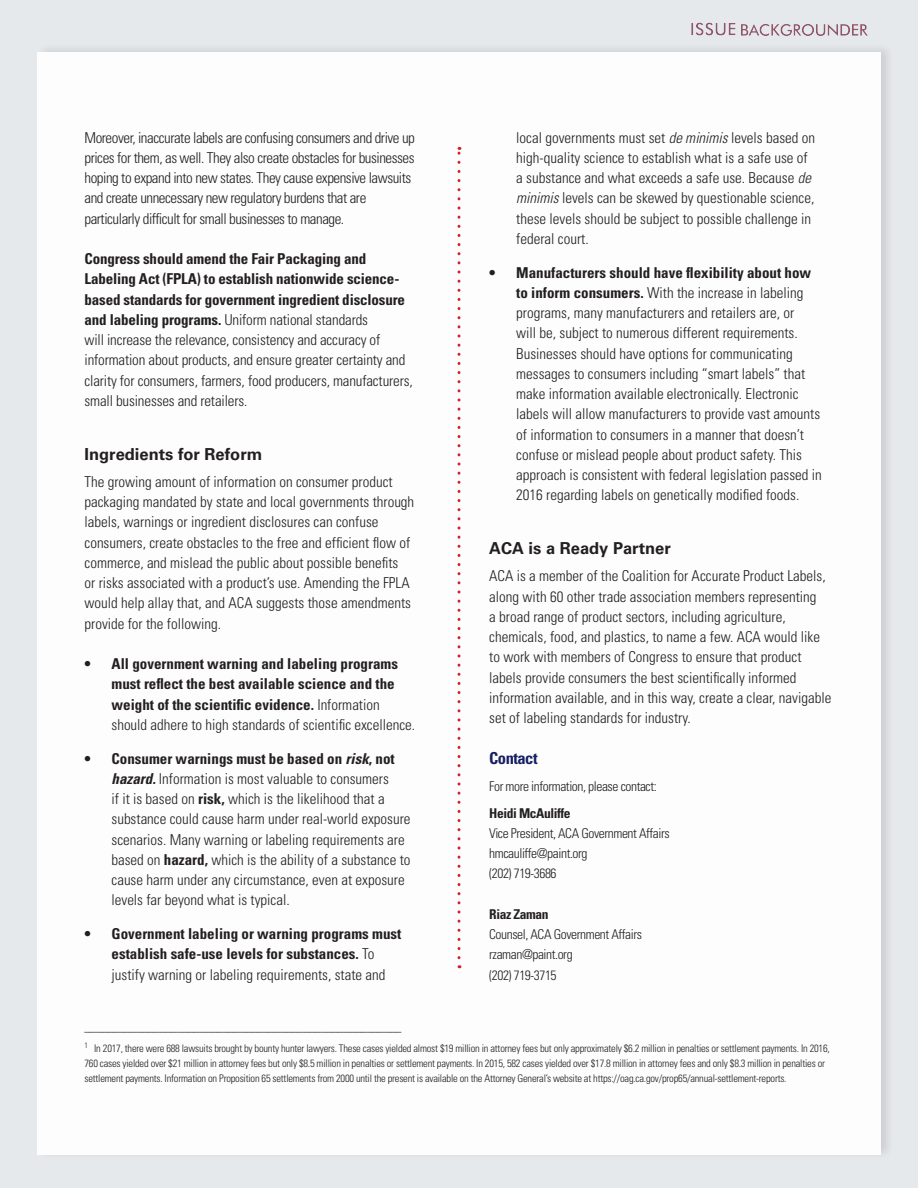
<style>
.page{position:relative;width:918px;height:1188px;background:#e6e9ec}
.page>*{position:absolute;margin:0;border:0;box-sizing:border-box;transform-origin:0 0}
.t1{font:700 16.5px "Univers";color:#231f20}
.body_text{font:700 condensed 16.5px "Univers";letter-spacing:-.03em;color:#162062}
.body_text-2{font:300 condensed 15px/20.2px "Univers";color:#231f20}
.t2{font:700 condensed 15px/20.2px "Univers";color:#231f20}
.body_text-3{font:300 condensed 15px/20.2px "Univers";letter-spacing:-.03em;color:#231f20}
.body_text-4{font:300 condensed 13.5px "Univers";letter-spacing:-.03em;color:#231f20}
.body_text-5{font:700 condensed 13.5px "Univers";letter-spacing:-.03em;color:#231f20}
.body_text-6{font:300 condensed 12px "Univers";color:#231f20}
.body_text-7{font:300 condensed 10.5px/15px "Univers";letter-spacing:-.02em;color:#231f20}
.s1{font-weight:700}
.s2{font-weight:300}
.s3{font-weight:700;font-style:italic}
.s4{font-style:italic}
</style>
<div class="page">
<svg style="left:691px;top:23px;width:177px;height:13px"></svg>
<div style="left:35px;top:42px;width:860px;height:1119px;background:#231f20;opacity:.14"></div>
<div style="left:37px;top:53px;width:844px;height:1102px;background:#fff"></div>
<svg style="left:458px;top:147px;width:2px;height:811px"></svg>
<p class="body_text-3" style="left:85px;top:127px;width:332px">Moreover, inaccurate labels are confusing consumers and drive up prices for them, as well. They also create obstacles for businesses hoping to expand into new states. They cause expensive lawsuits and create unnecessary new regulatory burdens that are particularly difficult for small businesses to manage.</p>
<p class="body_text-2" style="left:85px;top:249px;width:330px"><span class="s1">Congress should amend the Fair Packaging and Labeling Act (FPLA) to establish nationwide science&shy;based standards for government ingredient disclosure and labeling programs.</span> Uniform national standards<br>will increase the relevance, consistency and accuracy of information about products, and ensure greater certainty and clarity for consumers, farmers, food producers, manufacturers, small businesses and retailers.</p>
<p class="t1" style="left:85px;top:444px;width:179px">Ingredients for Reform</p>
<p class="body_text-2" style="left:85px;top:471px;width:331px">The growing amount of information on consumer product packaging mandated by state and local governments through labels, warnings or ingredient disclosures can confuse consumers, create obstacles to the free and efficient flow of commerce, and mislead the public about possible benefits<br>or risks associated with a product’s use. Amending the FPLA would help allay that, and ACA suggests those amendments provide for the following.</p>
<p class="t2" style="left:112px;top:654px;width:305px;text-indent:-27px">• All government warning and labeling programs must reflect the best available science and the weight of the scientific evidence. <span class="s2">Information should adhere to high standards of scientific excellence.</span></p>
<p class="body_text-2" style="left:112px;top:748px;width:301px;text-indent:-27px"><span class="s1">• Consumer warnings must be based on</span> <span class="s3">risk</span><span class="s1">, not </span><span class="s3">hazard.</span> Information is most valuable to consumers<br>if it is based on <span class="s1">risk,</span> which is the likelihood that a substance could cause harm under real-world exposure scenarios. Many warning or labeling requirements are based on <span class="s1">hazard,</span> which is the ability of a substance to cause harm under any circumstance, even at exposure levels far beyond what is typical.</p>
<p class="t2" style="left:112px;top:924px;width:291px;text-indent:-27px">• Government labeling or warning programs must establish safe-use levels for substances. <span class="s2">To justify warning or labeling requirements, state and</span></p>
<p class="body_text-2" style="left:516px;top:127px;width:301px">local governments must set <span class="s4">de minimis</span> levels based on high-quality science to establish what is a safe use of a substance and what exceeds a safe use. Because <span class="s4">de minimis</span> levels can be skewed by questionable science, these levels should be subject to possible challenge in federal court.</p>
<p class="body_text-2" style="left:516px;top:262px;width:307px;text-indent:-27px"><span class="s1">• Manufacturers should have flexibility about how to inform consumers.</span> With the increase in labeling programs, many manufacturers and retailers are, or<br>will be, subject to numerous different requirements.<br>Businesses should have options for communicating messages to consumers including “smart labels” that make information available electronically. Electronic labels will allow manufacturers to provide vast amounts of information to consumers in a manner that doesn’t confuse or mislead people about product safety. This approach is consistent with federal legislation passed in 2016 regarding labels on genetically modified foods.</p>
<p class="t1" style="left:489px;top:539px;width:183px">ACA is a Ready Partner</p>
<p class="body_text-2" style="left:489px;top:566px;width:344px">ACA is a member of the Coalition for Accurate Product Labels, along with 60 other trade association members representing<br>a broad range of product sectors, including agriculture, chemicals, food, and plastics, to name a few. ACA would like to work with members of Congress to ensure that product labels provide consumers the best scientifically informed information available, and in this way, create a clear, navigable set of labeling standards for industry.</p>
<p class="body_text" style="left:489px;top:748px;width:50px">Contact</p>
<p class="body_text-4" style="left:489px;top:778px;width:169px">For more information, please contact:</p>
<p class="body_text-5" style="left:489px;top:804px;width:83px">Heidi McAuliffe</p>
<p class="body_text-4" style="left:489px;top:825px;width:182px">Vice President, ACA Government Affairs</p>
<p class="body_text-4" style="left:489px;top:845px;width:100px">hmcauliffe@paint.org</p>
<p class="body_text-4" style="left:489px;top:865px;width:69px">(202) 719-3686</p>
<p class="body_text-5" style="left:489px;top:906px;width:61px">Riaz Zaman</p>
<p class="body_text-4" style="left:489px;top:926px;width:154px">Counsel, ACA Government Affairs</p>
<p class="body_text-4" style="left:489px;top:946px;width:85px">rzaman@paint.org</p>
<p class="body_text-4" style="left:489px;top:967px;width:69px">(202) 719-3715</p>
<p class="body_text-6" style="left:85px;top:1019px;width:319px">_______________________________________________________</p>
<p class="body_text-7" style="left:85px;top:1041px;width:747px"><sup>1</sup> In 2017, there were 688 lawsuits brought by bounty hunter lawyers. These cases yielded almost $19 million in attorney fees but only approximately $6.2 million in penalties or settlement payments. In 2016,<br>760 cases yielded over $21 million in attorney fees but only $8.5 million in penalties or settlement payments. In 2015, 582 cases yielded over $17.8 million in attorney fees and only $8.3 million in penalties or settlement payments. Information on Proposition 65 settlements from 2000 until the present is available on the Attorney General’s website at https://oag.ca.gov/prop65/annual-settlement-reports.</p>
</div>
